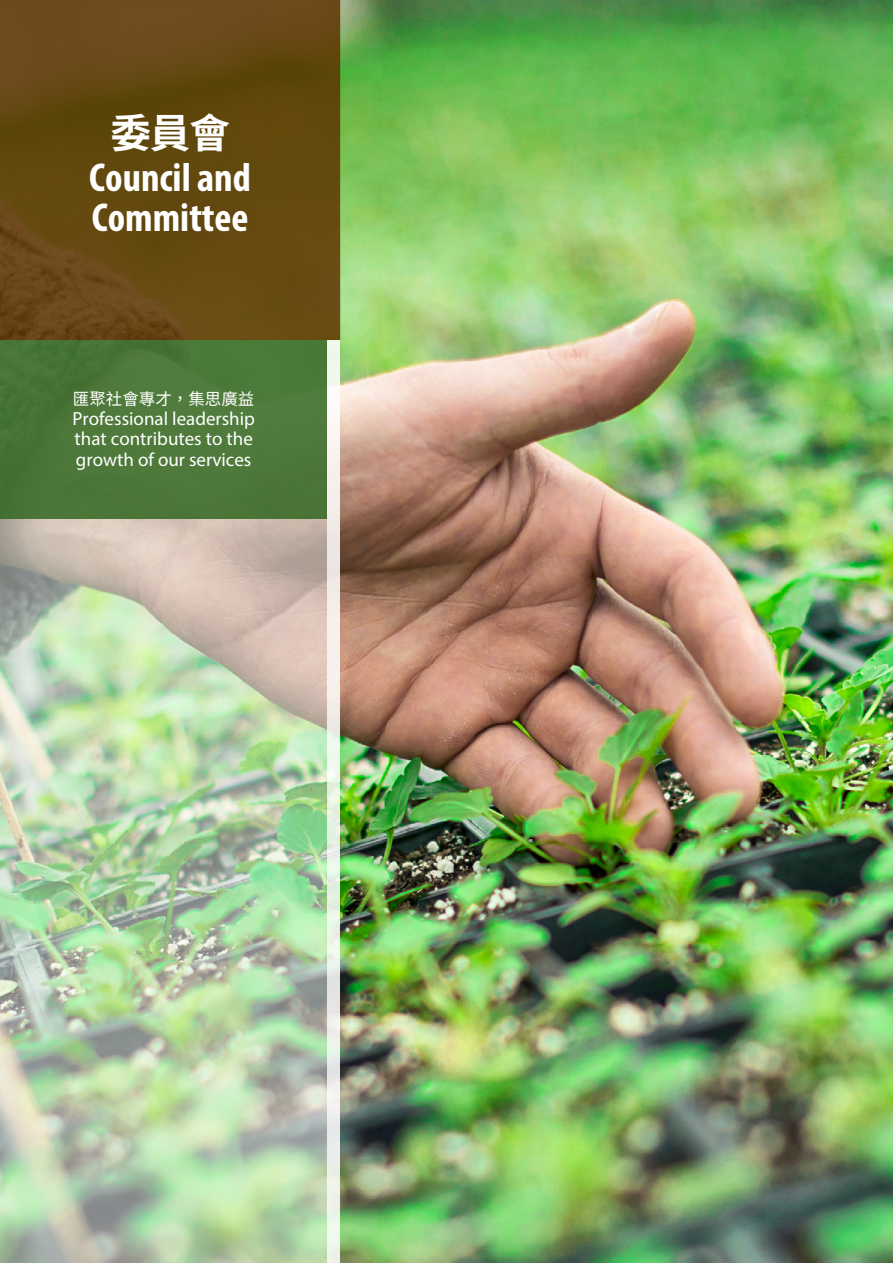
<style>
.page{position:relative;width:893px;height:1263px;background:#fff}
.page>*{position:absolute;margin:0;border:0;box-sizing:border-box;transform-origin:0 0}
.t1{font:700 condensed 40.5px/40.5px "Myriad Pro";color:#fff}
.t2{font:700 40.5px "Noto Sans CJ Ktc";color:#fff}
.t3{font:18.9px/20.2px "Myriad Pro";color:#fff;text-align:justify}
.t4{font:16.5px "Noto Sans CJ Ktc";color:#fff}
</style>
<div class="page">
<img style="left:340px;top:0;width:553px;height:1263px">
<img style="left:0;top:519px;width:327px;height:744px">
<svg style="left:0;top:0;width:340px;height:340px;background:#654812"></svg>
<div style="left:0;top:340px;width:327px;height:179px;background:#4c7838"></div>
<svg style="left:327px;top:340px;width:13px;height:923px;fill:#eff1eb"></svg>
<h1 class="t2" style="left:110px;top:110px;width:121px">委員會</h1>
<h1 class="t1" style="left:89px;top:156px;width:163px">Council and<br>Committee</h1>
<p class="t4" style="left:73px;top:390px;width:183px">匯聚社會專才，集思廣益</p>
<p class="t3" style="left:72px;top:408px;width:184px">Professional leadership that contributes to the growth of our services</p>
</div>
